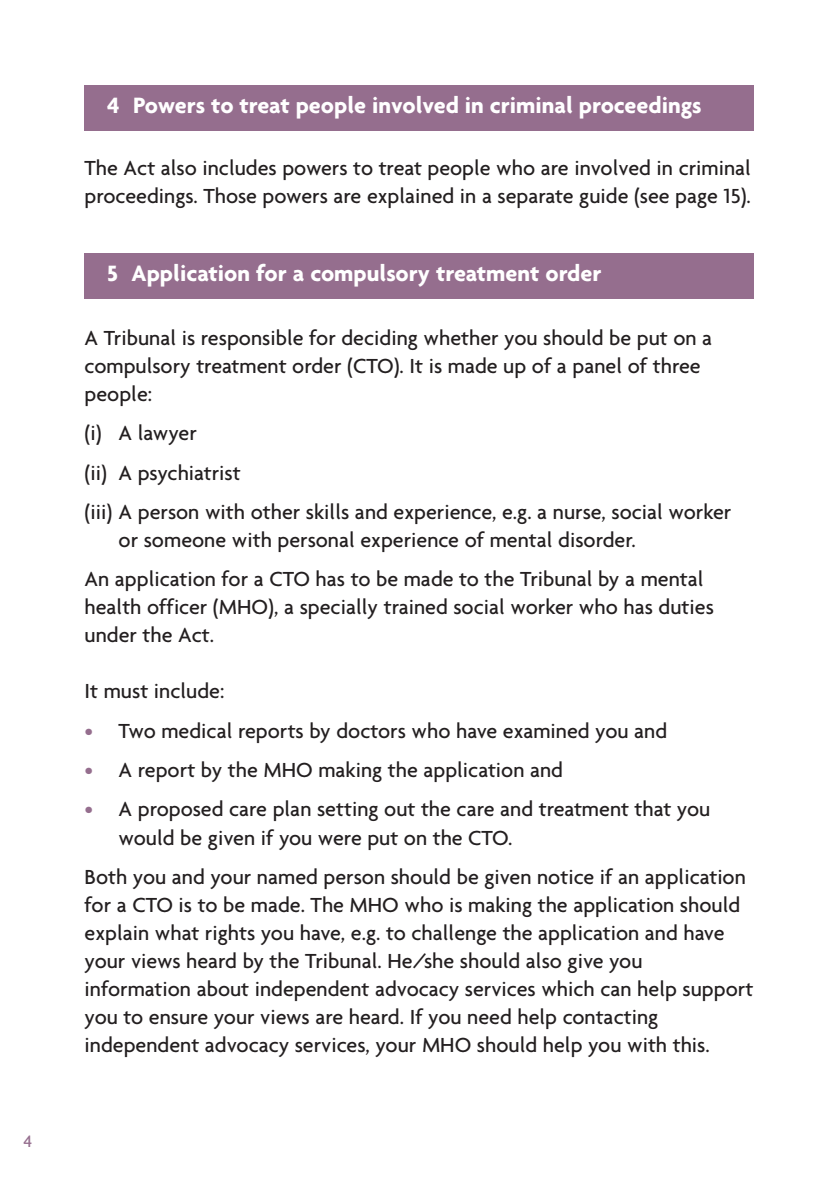
<style>
.page{position:relative;width:840px;height:1191px;background:#fff}
.page>*{position:absolute;margin:0;border:0;box-sizing:border-box;transform-origin:0 0}
.t1{font:700 24px "Agenda";color:#fff}
.t2{font:500 22px/28px "Agenda";color:#231f20}
.t3{font:500 18px "Agenda";color:#956e8e}
.s1{color:#956e8e}
</style>
<div class="page">
<div style="left:85px;top:85px;width:668px;height:46px;background:#956e8e"></div>
<div style="left:85px;top:253px;width:668px;height:45px;background:#956e8e"></div>
<p class="t3" style="left:23px;top:1134px;width:10px">4</p>
<p class="t1" style="left:107px;top:96px;width:595px">4 Powers to treat people involved in criminal proceedings</p>
<p class="t2" style="left:85px;top:155px;width:667px">The Act also includes powers to treat people who are involved in criminal proceedings. Those powers are explained in a separate guide (see page 15).</p>
<p class="t1" style="left:107px;top:263px;width:495px">5 Application for a compulsory treatment order</p>
<p class="t2" style="left:85px;top:325px;width:628px">A Tribunal is responsible for deciding whether you should be put on a compulsory treatment order (CTO). It is made up of a panel of three people:</p>
<p class="t2" style="left:85px;top:415px;width:648px;line-height:39.4px">(i) A lawyer<br>(ii) A psychiatrist<br>(iii) A person with other skills and experience, e.g. a nurse, social worker</p>
<p class="t2" style="left:85px;top:522px;width:620px;line-height:39.4px;text-indent:34px">or someone with personal experience of mental disorder.<br>An application for a CTO has to be made to the Tribunal by a mental</p>
<p class="t2" style="left:85px;top:595px;width:630px">health officer (MHO), a specially trained social worker who has duties under the Act.</p>
<p class="t2" style="left:85px;top:679px;width:141px">It must include:</p>
<p class="t2" style="left:85px;top:718px;width:584px"><span class="s1">•</span> Two medical reports by doctors who have examined you and</p>
<p class="t2" style="left:85px;top:757px;width:479px"><span class="s1">•</span> A report by the MHO making the application and</p>
<p class="t2" style="left:119px;top:797px;width:592px;text-indent:-34px"><span class="s1">•</span> A proposed care plan setting out the care and treatment that you would be given if you were put on the CTO.</p>
<p class="t2" style="left:85px;top:864px;width:670px">Both you and your named person should be given notice if an application for a CTO is to be made. The MHO who is making the application should explain what rights you have, e.g. to challenge the application and have your views heard by the Tribunal. He/she should also give you information about independent advocacy services which can help support you to ensure your views are heard. If you need help contacting independent advocacy services, your MHO should help you with this.</p>
</div>
